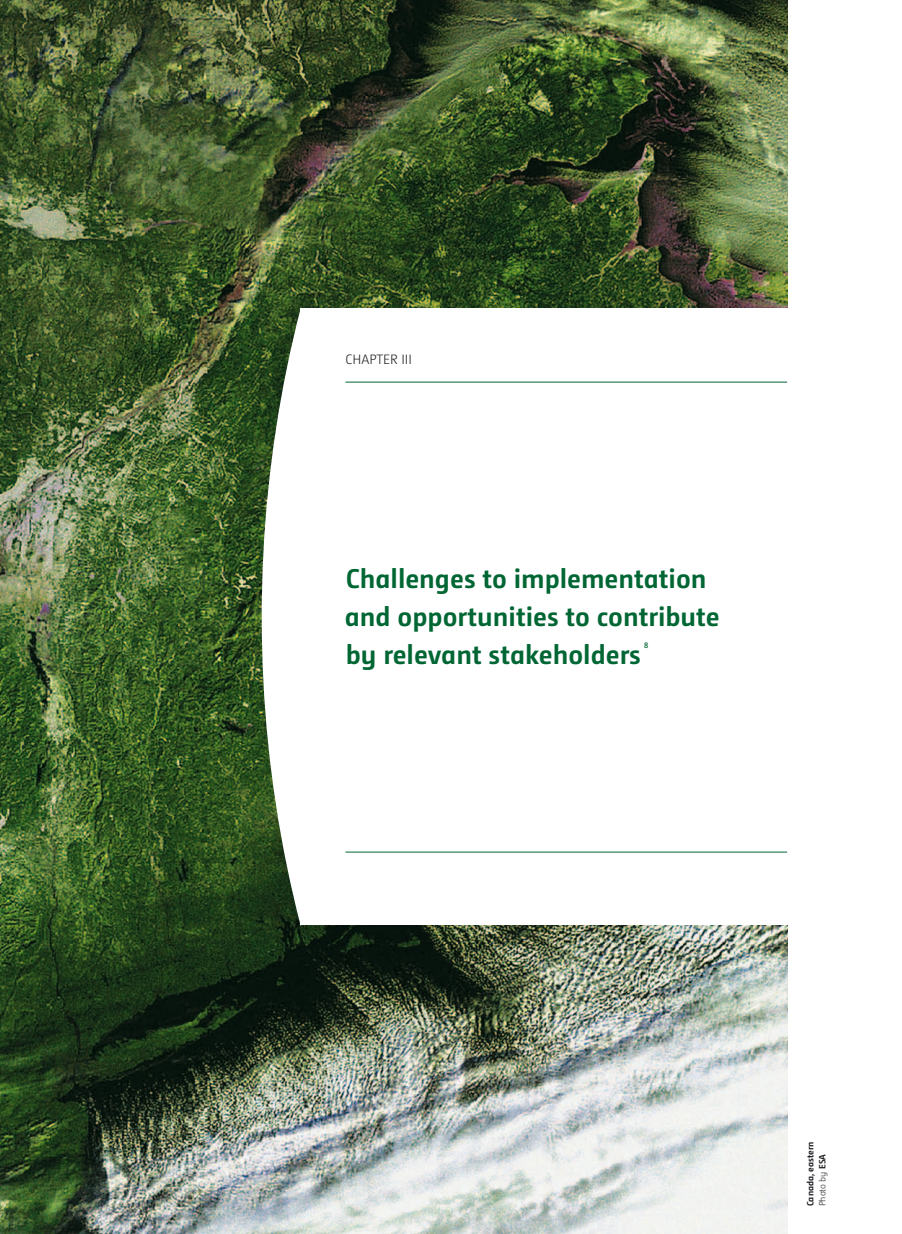
<style>
.page{position:relative;width:902px;height:1234px;background:#fff}
.page>*{position:absolute;margin:0;border:0;box-sizing:border-box;transform-origin:0 0}
.t1{font:700 27px/38.2px "Camingo Dos Pro";color:#063}
.t2{font:300 13.5px "Camingo Dos Pro";color:#1a171c}
.t3{font:700 9px/12px "Camingo Dos Pro";color:#1a171c}
.t4{font:600 7.8px "Camingo Dos Pro";color:#063}
.s1{font-weight:300}
</style>
<div class="page">
<img style="left:0;top:0;width:787px;height:1233px">
<div style="left:300px;top:308px;width:601px;height:617px;background:#fff"></div>
<hr style="left:345px;top:382px;width:442px;height:1px;background:#063">
<hr style="left:345px;top:851px;width:442px;height:1px;background:#063">
<svg style="left:262px;top:308px;width:38px;height:617px"></svg>
<p class="t2" style="left:345px;top:351px;width:58px">CHAPTER III</p>
<p class="t1" style="left:345px;top:558px;width:376px">Challenges to implementation and opportunities to contribute by relevant stakeholders</p>
<p class="t4" style="left:644px;top:640px;width:6px">8</p>
<p class="t3" style="left:804px;top:1205px;width:66px;rotate:-90deg">Canada, eastern<br><span class="s1">PHOTO BY</span> ES A</p>
</div>
